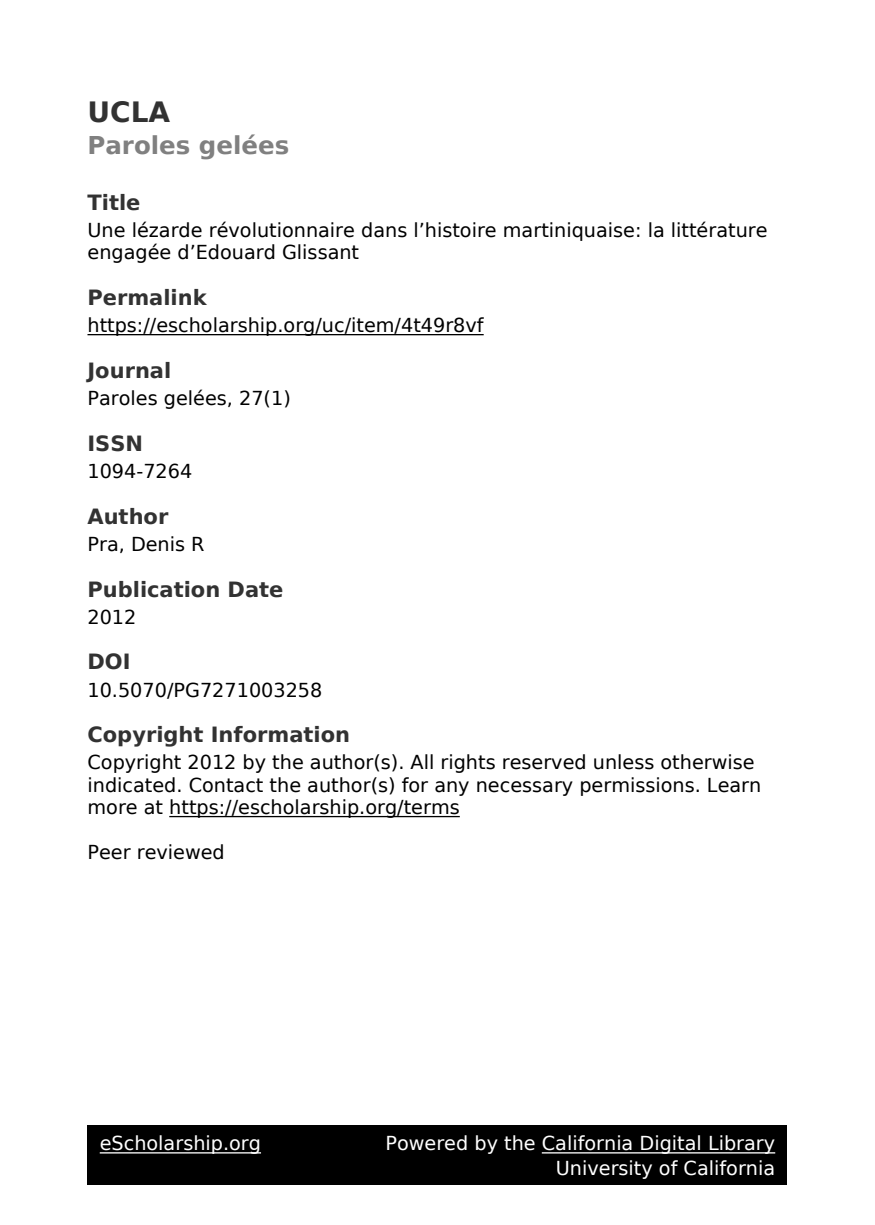
<style>
.page{position:relative;width:875px;height:1225px;background:#fff}
.page>*{position:absolute;margin:0;border:0;box-sizing:border-box;transform-origin:0 0}
.t1{font:700 28px "DejaVu Sans";color:#323232}
.t2{font:700 24.5px "DejaVu Sans";color:#808080}
.t3{font:700 21px "DejaVu Sans";color:#323232}
.t4{font:19.25px/22.4px "DejaVu Sans";color:#000}
.t5{font:19.25px/24.5px "DejaVu Sans";color:#fff;text-align:right}
</style>
<div class="page">
<hr style="left:88px;top:334px;width:396px;height:1px;background:#000">
<hr style="left:169px;top:816px;width:291px;height:1px;background:#000">
<div style="left:88px;top:1125px;width:700px;height:60px;background:#000"></div>
<hr style="left:100px;top:1152px;width:161px;height:2px;background:#fff">
<hr style="left:542px;top:1152px;width:233px;height:2px;background:#fff">
<h1 class="t1" style="left:88px;top:101px;width:84px">UCLA</h1>
<p class="t2" style="left:88px;top:136px;width:203px">Paroles gelées</p>
<p class="t3" style="left:88px;top:194px;width:54px">Title</p>
<p class="t4" style="left:88px;top:221px;width:682px">Une lézarde révolutionnaire dans l’histoire martiniquaise: la littérature engagée d’Edouard Glissant</p>
<p class="t3" style="left:88px;top:289px;width:121px">Permalink</p>
<p class="t4" style="left:88px;top:316px;width:398px">https://escholarship.org/uc/item/4t49r8vf</p>
<p class="t3" style="left:88px;top:362px;width:85px">Journal</p>
<p class="t4" style="left:88px;top:389px;width:205px">Paroles gelées, 27(1)</p>
<p class="t3" style="left:88px;top:435px;width:57px">ISSN</p>
<p class="t4" style="left:88px;top:462px;width:106px">1094-7264</p>
<p class="t3" style="left:88px;top:508px;width:82px">Author</p>
<p class="t4" style="left:88px;top:535px;width:119px">Pra, Denis R</p>
<p class="t3" style="left:88px;top:581px;width:198px">Publication Date</p>
<p class="t4" style="left:88px;top:607px;width:50px">2012</p>
<p class="t3" style="left:88px;top:654px;width:45px">DOI</p>
<p class="t4" style="left:88px;top:680px;width:236px">10.5070/PG7271003258</p>
<p class="t3" style="left:88px;top:726px;width:264px">Copyright Information</p>
<p class="t4" style="left:88px;top:753px;width:675px">Copyright 2012 by the author(s). All rights reserved unless otherwise indicated. Contact the author(s) for any necessary permissions. Learn more at https://escholarship.org/terms</p>
<p class="t4" style="left:88px;top:843px;width:139px">Peer reviewed</p>
<p class="t5" style="left:100px;top:1133px;width:163px">eScholarship.org</p>
<p class="t5" style="left:385px;top:1133px;width:391px">Powered by the California Digital Library<br>University of California</p>
</div>
